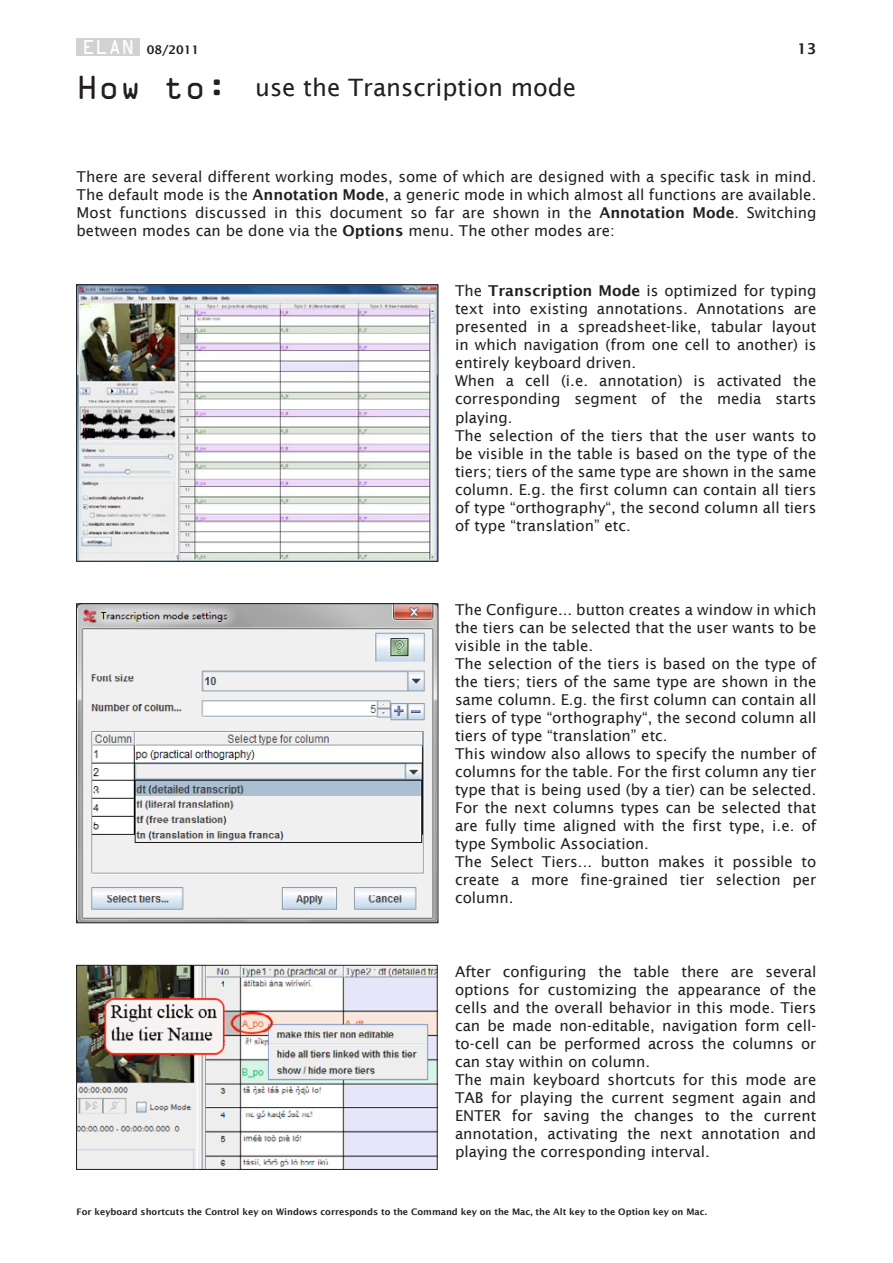
<style>
.page{position:relative;width:893px;height:1263px;background:#fff}
.page>*{position:absolute;margin:0;border:0;box-sizing:border-box;transform-origin:0 0}
.t1{font:30px "OCRA Std";color:#231f20}
.t2{font:24px "Lucida Sans";color:#231f20}
.t3{font:18px "OCRA Std";color:#fff}
.t4{font:15px/18px "Lucida Sans";color:#231f20}
.t5{font:600 15px "Lucida Sans";color:#231f20}
.t6{font:600 12px "Lucida Sans";color:#231f20}
.t7{font:600 9px "Lucida Sans";color:#231f20}
.s1{font-weight:600}
</style>
<div class="page">
<div style="left:77px;top:38px;width:63px;height:17px;background:#d1d2d4"></div>
<img style="left:78px;top:287px;width:358px;height:272px">
<img style="left:78px;top:606px;width:358px;height:315px">
<div style="left:76px;top:604px;width:362px;height:319px;border:1px solid #231f20"></div>
<img style="left:78px;top:967px;width:357px;height:200px">
<div style="left:76px;top:965px;width:361px;height:204px;border:1px solid #231f20"></div>
<p class="t3" style="left:83px;top:39px;width:53px">ELAN</p>
<h1 class="t1" style="left:77px;top:74px;width:153px">How to:</h1>
<p class="t6" style="left:147px;top:42px;width:54px">08/2011</p>
<p class="t5" style="left:797px;top:40px;width:21px">13</p>
<h2 class="t2" style="left:255px;top:74px;width:323px">use the Transcription mode</h2>
<p class="t4" style="left:77px;top:167px;width:741px;text-align:justify">There are several different working modes, some of which are designed with a specific task in mind.<br>The default mode is the <span class="s1">Annotation Mode</span>, a generic mode in which almost all functions are available.<br>Most functions discussed in this document so far are shown in the <span class="s1">Annotation Mode</span>. Switching between modes can be done via the <span class="s1">Options</span> menu. The other modes are:</p>
<p class="t4" style="left:455px;top:282px;width:363px">The <span class="s1">Transcription Mode</span> is optimized for typing text into existing annotations. Annotations are presented in a spreadsheet-like, tabular layout in which navigation (from one cell to another) is entirely keyboard driven.<br>When a cell (i.e. annotation) is activated the corresponding segment of the media starts playing.<br>The selection of the tiers that the user wants to be visible in the table is based on the type of the tiers; tiers of the same type are shown in the same column. E.g. the first column can contain all tiers of type “orthography“, the second column all tiers of type “translation” etc.</p>
<p class="t4" style="left:455px;top:601px;width:363px">The Configure... button creates a window in which the tiers can be selected that the user wants to be visible in the table.<br>The selection of the tiers is based on the type of the tiers; tiers of the same type are shown in the same column. E.g. the first column can contain all tiers of type “orthography“, the second column all tiers of type “translation” etc.<br>This window also allows to specify the number of columns for the table. For the first column any tier type that is being used (by a tier) can be selected.<br>For the next columns types can be selected that are fully time aligned with the first type, i.e. of type Symbolic Association.<br>The Select Tiers... button makes it possible to create a more fine-grained tier selection per column.</p>
<p class="t4" style="left:455px;top:962px;width:363px">After configuring the table there are several options for customizing the appearance of the cells and the overall behavior in this mode. Tiers can be made non-editable, navigation form cell&shy;to-cell can be performed across the columns or can stay within on column.<br>The main keyboard shortcuts for this mode are TAB for playing the current segment again and ENTER for saving the changes to the current annotation, activating the next annotation and playing the corresponding interval.</p>
<p class="t7" style="left:77px;top:1206px;width:632px">For keyboard shortcuts the Control key on Windows corresponds to the Command key on the Mac, the Alt key to the Option key on Mac.</p>
</div>
